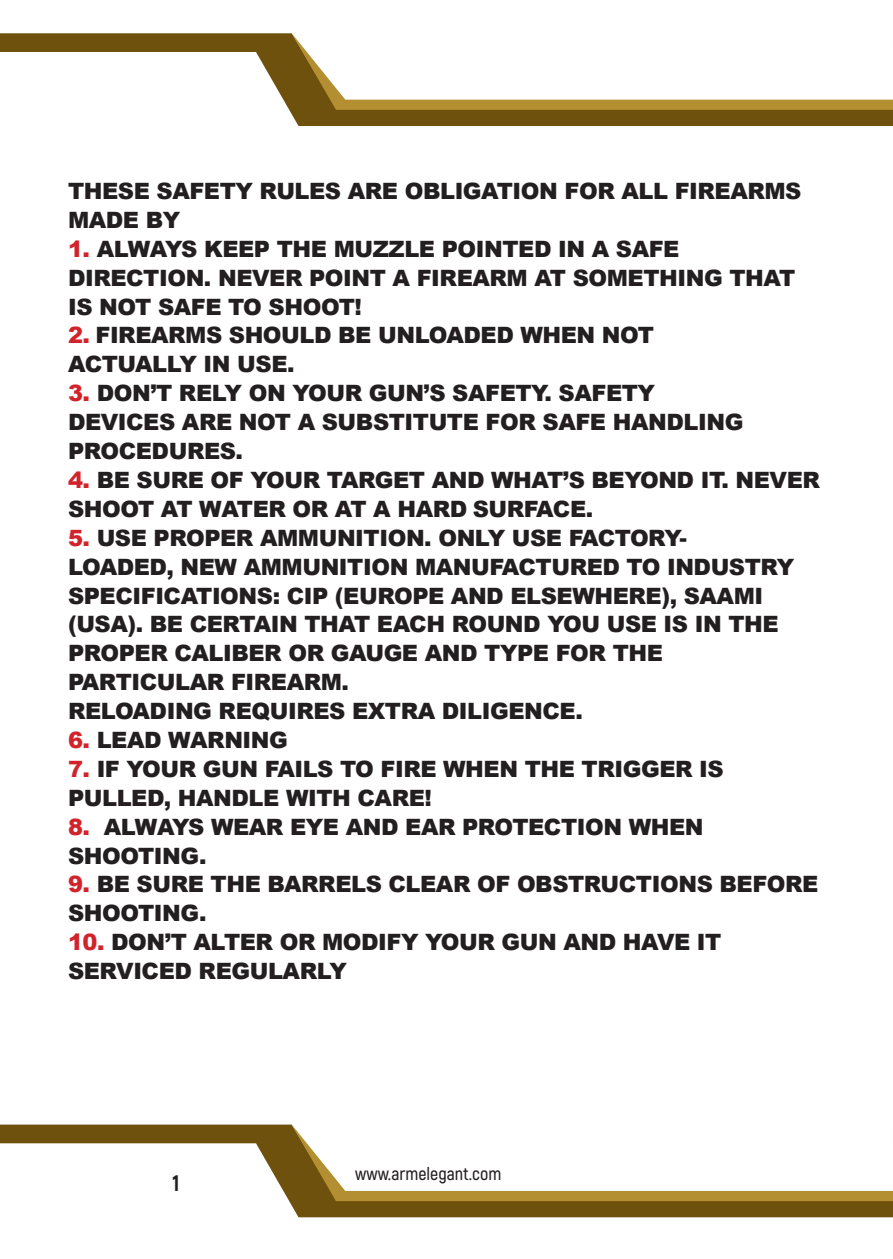
<style>
.page{position:relative;width:893px;height:1259px;background:#fff}
.page>*{position:absolute;margin:0;border:0;box-sizing:border-box;transform-origin:0 0}
.t1{font:900 22.5px/28.8px "Arial";letter-spacing:-.02em;color:#231f20}
.t2{font:800 22.5px "Akrobat";color:#231f20}
.t3{font:600 18px "Akrobat";color:#231f20}
.s1{color:#d1232a}
</style>
<div class="page">
<svg style="left:0;top:1124px;width:892px;height:93px"></svg>
<svg style="left:292px;top:1124px;width:600px;height:77px"></svg>
<svg style="left:892px;top:1190px;width:1px;height:27px"></svg>
<svg style="left:0;top:33px;width:892px;height:93px"></svg>
<svg style="left:292px;top:33px;width:600px;height:77px"></svg>
<svg style="left:892px;top:99px;width:1px;height:27px"></svg>
<p class="t1" style="left:68px;top:176px;width:735px">THESE SAFETY RULES ARE OBLIGATION FOR ALL FIREARMS<br>MADE BY</p>
<p class="t1" style="left:68px;top:234px;width:613px"><span class="s1">1.</span> ALWAYS KEEP THE MUZZLE POINTED IN A SAFE</p>
<p class="t1" style="left:68px;top:262px;width:729px">DIRECTION. NEVER POINT A FIREARM AT SOMETHING THAT<br>IS NOT SAFE TO SHOOT!</p>
<p class="t1" style="left:68px;top:320px;width:588px"><span class="s1">2.</span> FIREARMS SHOULD BE UNLOADED WHEN NOT</p>
<p class="t1" style="left:68px;top:349px;width:228px">ACTUALLY IN USE.</p>
<p class="t1" style="left:68px;top:378px;width:589px"><span class="s1">3.</span> DON’T RELY ON YOUR GUN’S SAFETY. SAFETY</p>
<p class="t1" style="left:68px;top:407px;width:677px">DEVICES ARE NOT A SUBSTITUTE FOR SAFE HANDLING</p>
<p class="t1" style="left:68px;top:436px;width:177px">PROCEDURES.</p>
<p class="t1" style="left:68px;top:465px;width:753px"><span class="s1">4.</span> BE SURE OF YOUR TARGET AND WHAT’S BEYOND IT. NEVER<br>SHOOT AT WATER OR AT A HARD SURFACE.</p>
<p class="t1" style="left:68px;top:522px;width:620px"><span class="s1">5.</span> USE PROPER AMMUNITION. ONLY USE FACTORY-</p>
<p class="t1" style="left:68px;top:551px;width:728px">LOADED, NEW AMMUNITION MANUFACTURED TO INDUSTRY SPECIFICATIONS: CIP (EUROPE AND ELSEWHERE), SAAMI (USA). BE CERTAIN THAT EACH ROUND YOU USE IS IN THE PROPER CALIBER OR GAUGE AND TYPE FOR THE</p>
<p class="t1" style="left:68px;top:667px;width:283px">PARTICULAR FIREARM.</p>
<p class="t1" style="left:68px;top:696px;width:516px">RELOADING REQUIRES EXTRA DILIGENCE.</p>
<p class="t1" style="left:68px;top:725px;width:221px"><span class="s1">6.</span> LEAD WARNING</p>
<p class="t1" style="left:68px;top:753px;width:657px"><span class="s1">7.</span> IF YOUR GUN FAILS TO FIRE WHEN THE TRIGGER IS</p>
<p class="t1" style="left:68px;top:782px;width:365px">PULLED, HANDLE WITH CARE!</p>
<p class="t1" style="left:68px;top:811px;width:637px"><span class="s1">8.</span> ALWAYS WEAR EYE AND EAR PROTECTION WHEN</p>
<p class="t1" style="left:68px;top:840px;width:140px">SHOOTING.</p>
<p class="t1" style="left:68px;top:869px;width:752px"><span class="s1">9.</span> BE SURE THE BARRELS CLEAR OF OBSTRUCTIONS BEFORE<br>SHOOTING.</p>
<p class="t1" style="left:68px;top:927px;width:655px"><span class="s1">10.</span> DON’T ALTER OR MODIFY YOUR GUN AND HAVE IT</p>
<p class="t1" style="left:68px;top:956px;width:280px">SERVICED REGULARLY</p>
<p class="t2" style="left:173px;top:1168px;width:8px">1</p>
<p class="t3" style="left:355px;top:1162px;width:148px">www.armelegant.com</p>
</div>
